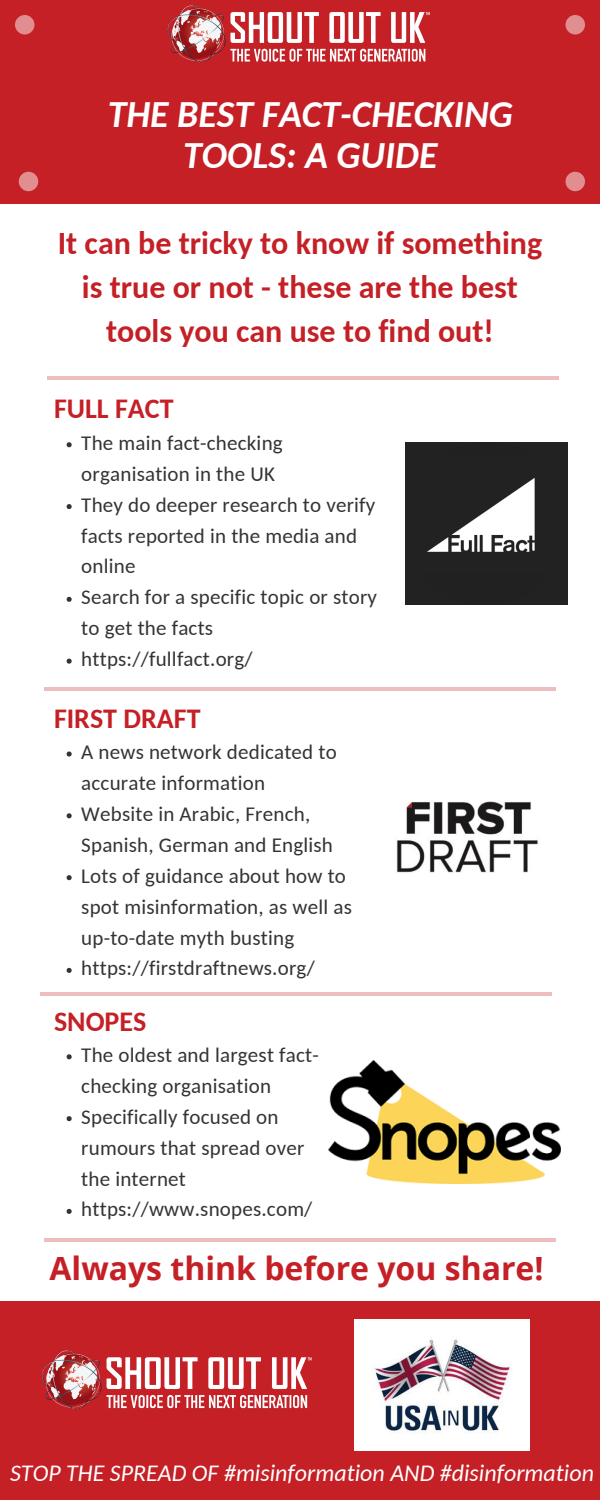
<style>
.page{position:relative;width:600px;height:1500px;background:#fff}
.page>*{position:absolute;margin:0;border:0;box-sizing:border-box;transform-origin:0 0}
.t1{font:italic 700 37.8px/41.3px "Carlito";color:#fff;text-align:center}
.t2{font:700 32px/44.2px "Carlito";color:#c42026;text-align:center}
.t3{font:700 32px "Open Sans";color:#c42026}
.t4{font:700 28px "Carlito";color:#c42026}
.t5{font:italic 24px "Carlito";color:#fff}
.t6{font:21px/30.9px "Carlito";letter-spacing:.01em;color:#333}
</style>
<div class="page">
<div style="left:0;top:0;width:600px;height:203px;background:#c42026"></div>
<div style="left:15px;top:15px;width:19px;height:19px;background:#e18e91;border-radius:50%"></div>
<div style="left:566px;top:15px;width:19px;height:19px;background:#e18e91;border-radius:50%"></div>
<div style="left:566px;top:172px;width:19px;height:19px;background:#e18e91;border-radius:50%"></div>
<div style="left:19px;top:172px;width:19px;height:19px;background:#e18e91;border-radius:50%"></div>
<hr style="left:47px;top:376px;width:512px;height:4px;background:#edbdbf">
<div style="left:0;top:1301px;width:600px;height:199px;background:#c42026"></div>
<img style="left:41px;top:1350px;width:271px;height:59px">
<img style="left:167px;top:5px;width:263px;height:58px">
<hr style="left:44px;top:687px;width:512px;height:3px;background:#c42026">
<img style="left:355px;top:1320px;width:174px;height:130px">
<hr style="left:40px;top:992px;width:512px;height:3px;background:#c42026">
<img style="left:406px;top:443px;width:162px;height:162px">
<img style="left:396px;top:801px;width:142px;height:72px">
<svg style="left:67px;top:442px;width:5px;height:5px"></svg>
<svg style="left:67px;top:504px;width:5px;height:5px"></svg>
<svg style="left:67px;top:597px;width:5px;height:5px"></svg>
<svg style="left:67px;top:659px;width:5px;height:5px"></svg>
<svg style="left:67px;top:751px;width:5px;height:6px"></svg>
<svg style="left:67px;top:813px;width:5px;height:5px"></svg>
<svg style="left:67px;top:875px;width:5px;height:5px"></svg>
<svg style="left:67px;top:968px;width:5px;height:5px"></svg>
<svg style="left:67px;top:1054px;width:5px;height:5px"></svg>
<svg style="left:67px;top:1116px;width:5px;height:5px"></svg>
<svg style="left:67px;top:1209px;width:5px;height:5px"></svg>
<img style="left:329px;top:1060px;width:232px;height:123px">
<hr style="left:44px;top:1238px;width:512px;height:4px;background:#edbdbf">
<h1 class="t1" style="left:108px;top:97px;width:407px">THE BEST FACT-CHECKING<br>TOOLS: A GUIDE</h1>
<h2 class="t2" style="left:58px;top:224px;width:486px">It can be tricky to know if something is true or not - these are the best tools you can use to find out!</h2>
<h3 class="t4" style="left:54px;top:397px;width:121px">FULL FACT</h3>
<p class="t6" style="left:81px;top:429px;width:297px">The main fact-checking organisation in the UK<br>They do deeper research to verify facts reported in the media and online<br>Search for a specific topic or story to get the facts https://fullfact.org/</p>
<h3 class="t4" style="left:54px;top:707px;width:148px">FIRST DRAFT</h3>
<p class="t6" style="left:81px;top:738px;width:272px">A news network dedicated to accurate information<br>Website in Arabic, French,<br>Spanish, German and English<br>Lots of guidance about how to spot misinformation, as well as up-to-date myth busting https://firstdraftnews.org/</p>
<h3 class="t4" style="left:54px;top:1010px;width:94px">SNOPES</h3>
<p class="t6" style="left:81px;top:1041px;width:239px">The oldest and largest fact&shy;checking organisation<br>Specifically focused on rumours that spread over the internet https://www.snopes.com/</p>
<h2 class="t3" style="left:50px;top:1246px;width:496px">Always think before you share!</h2>
<p class="t5" style="left:10px;top:1463px;width:585px">STOP THE SPREAD OF #misinformation AND #disinformation</p>
</div>
